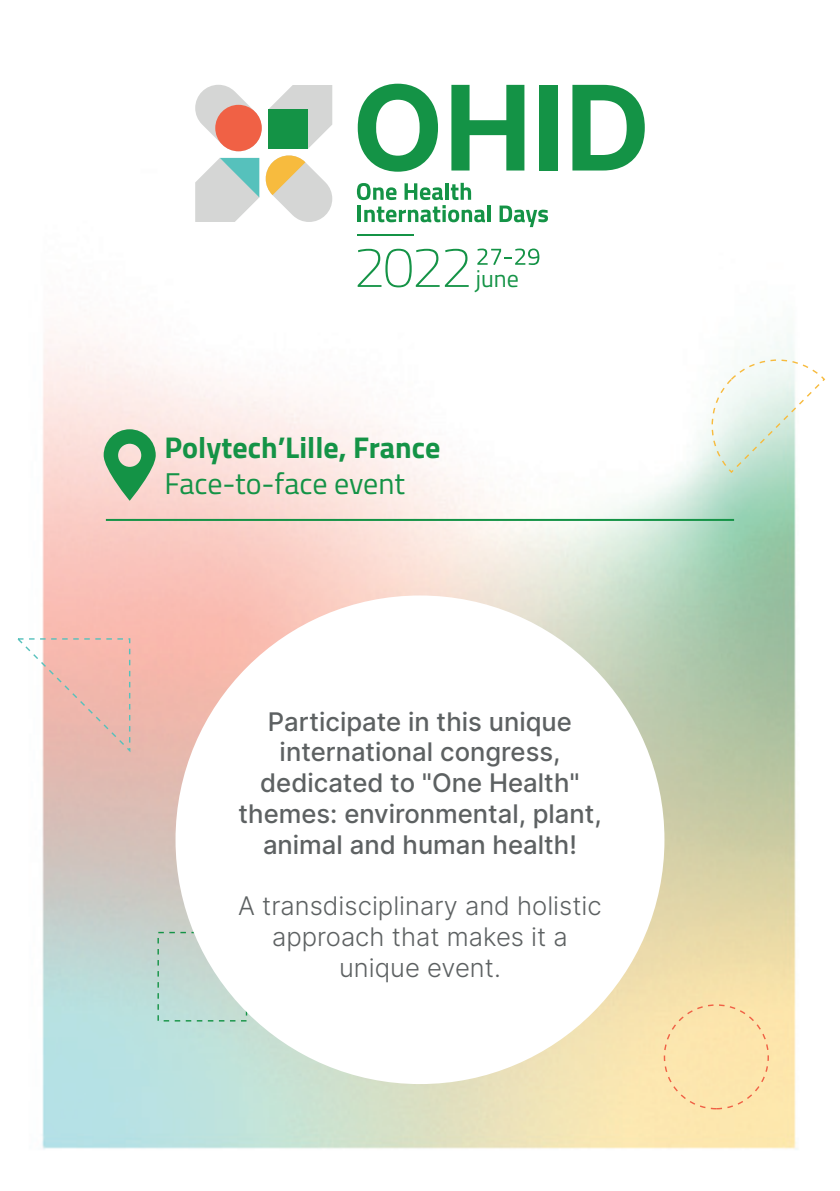
<style>
.page{position:relative;width:840px;height:1191px;background:#fff}
.page>*{position:absolute;margin:0;border:0;box-sizing:border-box;transform-origin:0 0}
.t1{font:700 30px "Titillium Web";color:#149346}
.t2{font:30px "Titillium Web";letter-spacing:-.005em;color:#149346}
.t3{font:500 25.6px/30.8px "Inter";color:#5d6162;text-align:center}
.t4{font:300 25.6px/30.8px "Inter";color:#5d6162;text-align:center}
.t5{font:24px "Titillium Web";color:#149346}
</style>
<div class="page">
<img style="left:42px;top:83px;width:784px;height:1067px">
<svg style="left:357px;top:84px;width:81px;height:88px"></svg>
<svg style="left:451px;top:85px;width:73px;height:85px"></svg>
<div style="left:539px;top:85px;width:18px;height:85px;background:#149346"></div>
<svg style="left:572px;top:85px;width:72px;height:85px"></svg>
<svg style="left:357px;top:183px;width:128px;height:39px"></svg>
<hr style="left:487px;top:205px;width:3px;height:17px;background:#149346">
<svg style="left:499px;top:205px;width:48px;height:22px"></svg>
<svg style="left:195px;top:85px;width:137px;height:137px"></svg>
<svg style="left:477px;top:248px;width:62px;height:17px"></svg>
<svg style="left:357px;top:249px;width:111px;height:38px"></svg>
<hr style="left:357px;top:234px;width:57px;height:2px;background:#149346">
<svg style="left:104px;top:429px;width:52px;height:72px"></svg>
<svg style="left:705px;top:354px;width:120px;height:120px"></svg>
<div style="left:157px;top:932px;width:90px;height:89px;border:1px dashed #149346"></div>
<svg style="left:17px;top:637px;width:114px;height:117px"></svg>
<hr style="left:106px;top:519px;width:627px;height:2px;background:#149346">
<div style="left:175px;top:595px;width:489px;height:489px;background:#fff;border-radius:50%"></div>
<p class="t5" style="left:475px;top:261px;width:45px">june</p>
<p class="t1" style="left:164px;top:425px;width:277px">Polytech’Lille, France</p>
<p class="t2" style="left:164px;top:462px;width:242px">Face-to-face event</p>
<p class="t3" style="left:238px;top:705px;width:364px">Participate in this unique international congress, dedicated to "One Health" themes: environmental, plant, animal and human health!</p>
<p class="t4" style="left:238px;top:890px;width:365px">A transdisciplinary and holistic approach that makes it a unique event.</p>
</div>
